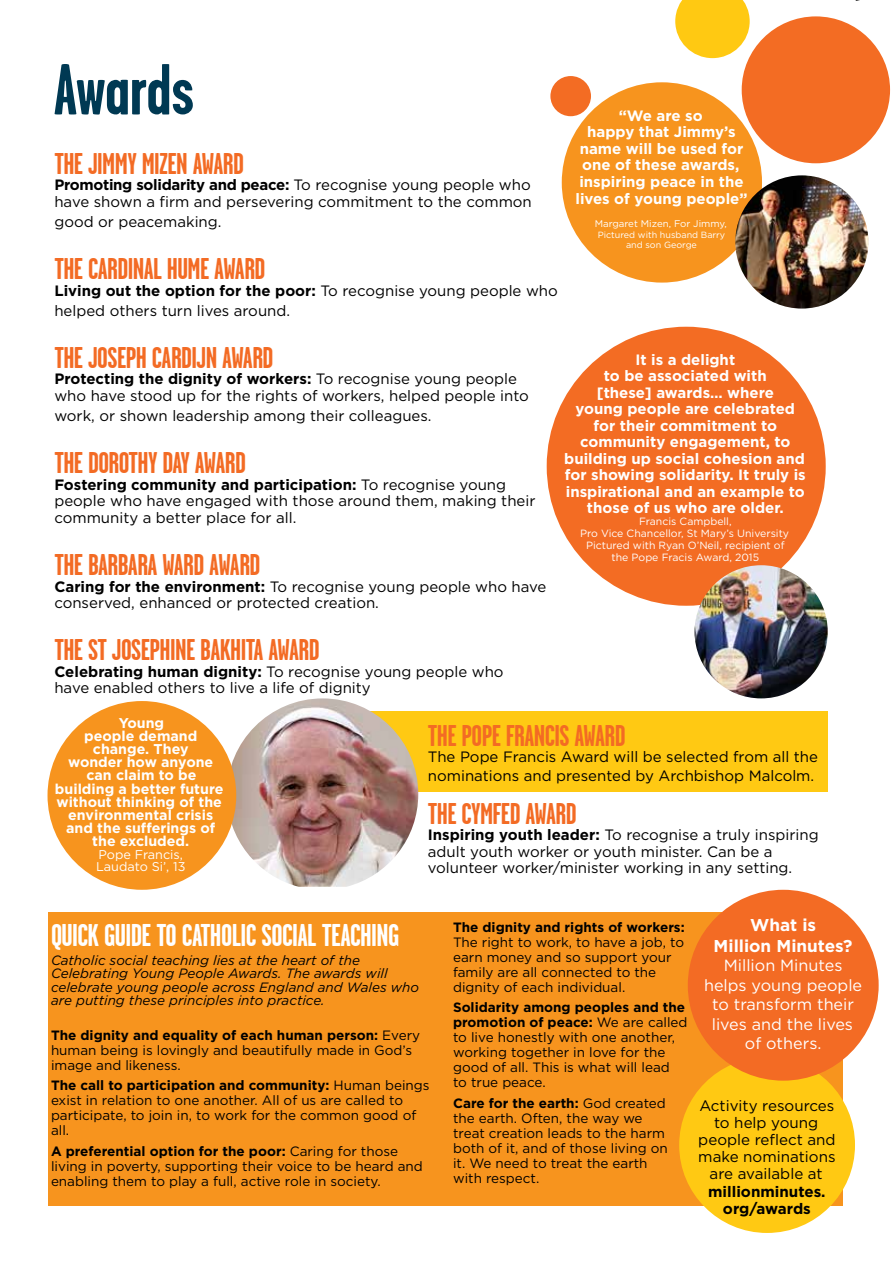
<style>
.page{position:relative;width:893px;height:1263px;background:#fff}
.page>*{position:absolute;margin:0;border:0;box-sizing:border-box;transform-origin:0 0}
.t1{font:700 72px "Garage Gothic";letter-spacing:-.005em;color:#003953}
.t2{font:700 31.5px "Garage Gothic";letter-spacing:-.02em;color:#fff}
.t3{font:700 30px "Garage Gothic";letter-spacing:-.02em;color:#f36b24}
.t4{font:700 17.1px/20.5px "Gotham";color:#fff;text-align:center}
.t5{font:16.2px/19.5px "Gotham";color:#fff;text-align:center}
.t6{font:15.15px/17.2px "Gotham";color:#000;text-align:center}
.t7{font:700 15.15px/17.2px "Gotham";color:#000;text-align:center}
.t8{font:15px/16.5px "Gotham";color:#000}
.t9{font:700 15px/16.5px "Gotham";color:#fff;text-align:center}
.t10{font:700 14.25px/13.2px "Gotham";color:#fff;text-align:center}
.t11{font:13.5px/15px "Gotham";color:#000}
.t12{font:italic 13.5px/13.5px "Gotham";color:#000}
.t13{font:700 13.5px "Gotham";color:#000}
.t14{font:12.75px/12.1px "Gotham";color:#fff}
.t15{font:10.5px/12px "Gotham";color:#fff;text-align:center}
.t16{font:9.75px "Gotham";color:#fff}
.t17{font:9px/10.8px "Gotham";color:#fff;text-align:center}
.s1{font-weight:700}
</style>
<div class="page">
<div style="left:337px;top:712px;width:491px;height:80px;background:#ffc913"></div>
<div style="left:48px;top:912px;width:794px;height:294px;background:#f7941e"></div>
<div style="left:562px;top:82px;width:200px;height:201px;background:#f7941e;border-radius:50%"></div>
<img style="left:735px;top:175px;width:133px;height:134px;border-radius:67px">
<svg style="left:675px;top:0;width:75px;height:58px"></svg>
<div style="left:550px;top:76px;width:41px;height:40px;background:#f36c23;border-radius:50%"></div>
<div style="left:742px;top:16px;width:148px;height:147px;background:#f36c23;border-radius:50%"></div>
<img style="left:227px;top:698px;width:191px;height:189px">
<div style="left:547px;top:327px;width:279px;height:279px;background:#f36c23;border-radius:50%"></div>
<div style="left:679px;top:1057px;width:176px;height:176px;background:#ffc913;border-radius:50%"></div>
<div style="left:688px;top:890px;width:191px;height:191px;background:#f36b24;border-radius:50%"></div>
<img style="left:694px;top:565px;width:134px;height:133px;border-radius:67px">
<div style="left:48px;top:701px;width:188px;height:189px;background:#f7941e;border-radius:50%"></div>
<h1 class="t1" style="left:53px;top:51px;width:142px">Awards</h1>
<p class="t9" style="left:575px;top:107px;width:174px">“We are so<br>happy that Jimmy’s name will be used for one of these awards, inspiring peace in the lives of young people”</p>
<p class="t16" style="left:595px;top:218px;width:134px">Margaret Mizen, For Jimmy,</p>
<p class="t17" style="left:598px;top:229px;width:129px">Pictured with husband Barry and son George</p>
<h3 class="t3" style="left:54px;top:147px;width:191px">THE JIMMY MIZEN AWARD</h3>
<p class="t8" style="left:54px;top:176px;width:479px"><span class="s1">Promoting solidarity and peace:</span> To recognise young people who have shown a firm and persevering commitment to the common</p>
<p class="t8" style="left:54px;top:213px;width:169px">good or peacemaking.</p>
<h3 class="t3" style="left:54px;top:253px;width:213px">THE CARDINAL HUME AWARD</h3>
<p class="t8" style="left:54px;top:280px;width:505px;line-height:20px"><span class="s1">Living out the option for the poor:</span> To recognise young people who helped others turn lives around.</p>
<h3 class="t3" style="left:54px;top:342px;width:221px">THE JOSEPH CARDIJN AWARD</h3>
<p class="t8" style="left:54px;top:371px;width:476px"><span class="s1">Protecting the dignity of workers:</span> To recognise young people who have stood up for the rights of workers, helped people into</p>
<p class="t8" style="left:54px;top:407px;width:379px">work, or shown leadership among their colleagues.</p>
<h3 class="t3" style="left:54px;top:447px;width:193px">THE DOROTHY DAY AWARD</h3>
<p class="t8" style="left:54px;top:476px;width:483px"><span class="s1">Fostering community and participation:</span> To recognise young people who have engaged with those around them, making their community a better place for all.</p>
<h3 class="t3" style="left:54px;top:549px;width:208px">THE BARBARA WARD AWARD</h3>
<p class="t8" style="left:54px;top:578px;width:494px"><span class="s1">Caring for the environment:</span> To recognise young people who have conserved, enhanced or protected creation.</p>
<h3 class="t3" style="left:54px;top:634px;width:267px">THE ST JOSEPHINE BAKHITA AWARD</h3>
<p class="t8" style="left:54px;top:663px;width:451px"><span class="s1">Celebrating human dignity:</span> To recognise young people who have enabled others to live a life of dignity</p>
<h3 class="t3" style="left:428px;top:719px;width:199px">THE POPE FRANCIS AWARD</h3>
<p class="t8" style="left:428px;top:748px;width:392px;line-height:18.3px">The Pope Francis Award will be selected from all the nominations and presented by Archbishop Malcolm.</p>
<h3 class="t3" style="left:428px;top:797px;width:150px">THE CYMFED AWARD</h3>
<p class="t8" style="left:428px;top:826px;width:392px"><span class="s1">Inspiring youth leader:</span> To recognise a truly inspiring adult youth worker or youth minister. Can be a volunteer worker/minister working in any setting.</p>
<p class="t9" style="left:564px;top:351px;width:243px">It is a delight<br>to be associated with<br>[these] awards… where<br>young people are celebrated for their commitment to community engagement, to building up social cohesion and for showing solidarity. It truly is inspirational and an example to those of us who are older.</p>
<p class="t15" style="left:580px;top:515px;width:211px">Francis Campbell,<br>Pro Vice Chancellor, St Mary’s University<br>Pictured with Ryan O’Neil, recipient of the Pope Fracis Award, 2015</p>
<p class="t10" style="left:55px;top:716px;width:170px">Young<br>people demand change. They<br>wonder how anyone can claim to be building a better future without thinking of the environmental crisis and the sufferings of the excluded.</p>
<p class="t14" style="left:96px;top:848px;width:91px">Pope Francis,<br>Laudato Si’, 13</p>
<h2 class="t2" style="left:51px;top:918px;width:350px">QUICK GUIDE TO CATHOLIC SOCIAL TEACHING</h2>
<p class="t12" style="left:51px;top:953px;width:370px">Catholic social teaching lies at the heart of the Celebrating Young People Awards. The awards will celebrate young people across England and Wales who are putting these principles into practice.</p>
<p class="t11" style="left:51px;top:1027px;width:371px"><span class="s1">The dignity and equality of each human person:</span> Every human being is lovingly and beautifully made in God’s image and likeness.</p>
<p class="t11" style="left:51px;top:1078px;width:380px"><span class="s1">The call to participation and community:</span> Human beings exist in relation to one another. All of us are called to participate, to join in, to work for the common good of all.</p>
<p class="t11" style="left:51px;top:1143px;width:373px"><span class="s1">A preferential option for the poor:</span> Caring for those living in poverty, supporting their voice to be heard and enabling them to play a full, active role in society.</p>
<p class="t13" style="left:453px;top:919px;width:233px">The dignity and rights of workers:</p>
<p class="t11" style="left:453px;top:934px;width:232px">The right to work, to have a job, to earn money and so support your family are all connected to the dignity of each individual.</p>
<p class="t11" style="left:453px;top:1000px;width:236px"><span class="s1">Solidarity among peoples and the promotion of peace:</span> We are called to live honestly with one another, working together in love for the good of all. This is what will lead<br>to true peace.</p>
<p class="t11" style="left:453px;top:1095px;width:216px"><span class="s1">Care for the earth:</span> God created the earth. Often, the way we treat creation leads to the harm both of it, and of those living on it. We need to treat the earth with respect.</p>
<p class="t4" style="left:714px;top:914px;width:140px">What is<br>Million Minutes?</p>
<p class="t5" style="left:704px;top:955px;width:160px">Million Minutes helps young people to transform their lives and the lives of others.</p>
<p class="t6" style="left:698px;top:1096px;width:139px">Activity resources to help young people reflect and make nominations are available at</p>
<p class="t7" style="left:708px;top:1182px;width:119px">millionminutes. org/awards</p>
</div>
